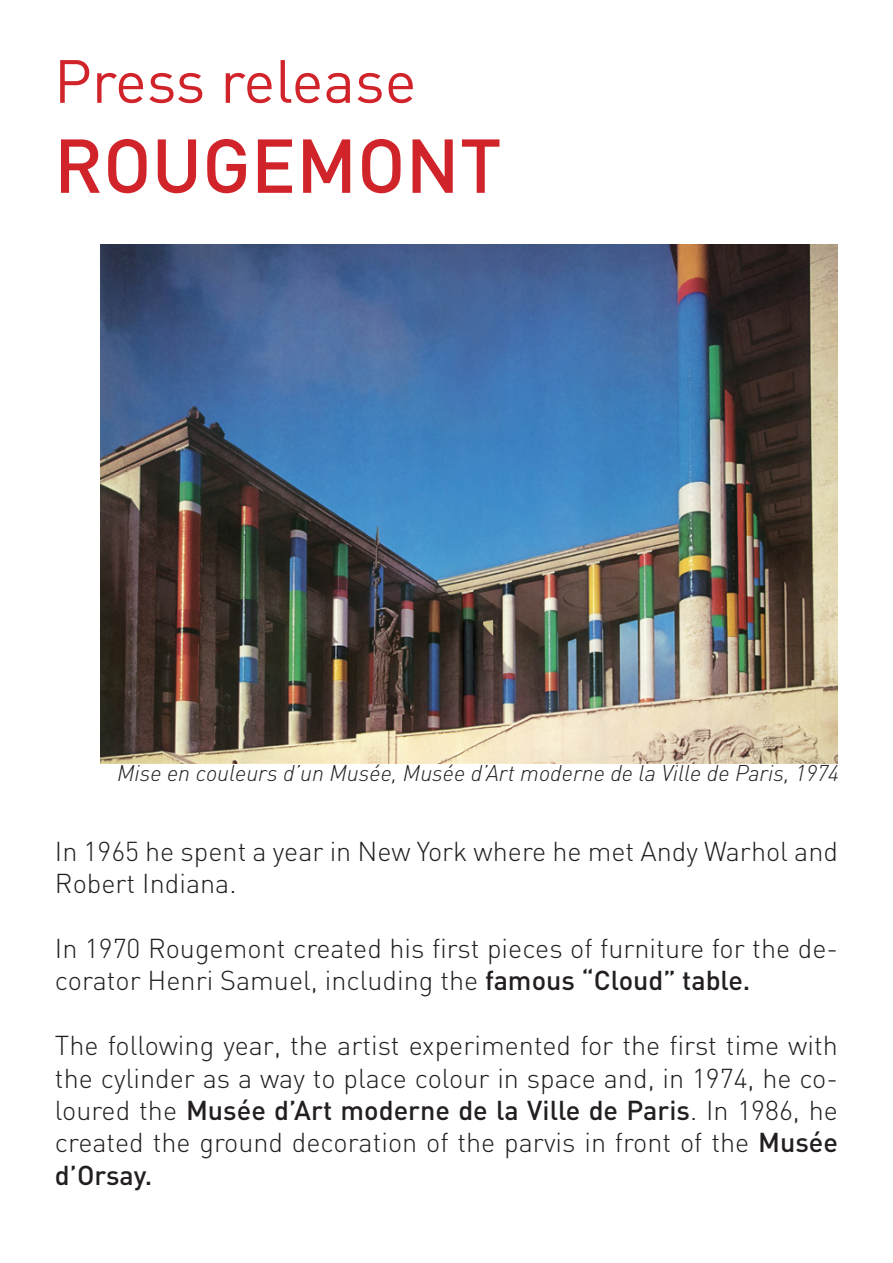
<style>
.page{position:relative;width:893px;height:1263px;background:#fff}
.page>*{position:absolute;margin:0;border:0;box-sizing:border-box;transform-origin:0 0}
.t1{font:500 75px "DIN";color:#d1232a}
.t2{font:60px "DIN";color:#d1232a}
.t3{font:300 27px/32.4px "DIN";color:#231f20}
.t4{font:italic 300 22.5px "DIN";color:#231f20}
.s1{font-weight:500}
</style>
<div class="page">
<img style="left:101px;top:244px;width:736px;height:519px">
<p class="t2" style="left:54px;top:44px;width:364px">Press release</p>
<p class="t1" style="left:54px;top:118px;width:449px">ROUGEMONT</p>
<p class="t4" style="left:117px;top:759px;width:723px">Mise en couleurs d’un Musée, Musée d’Art moderne de la Ville de Paris, 1974</p>
<p class="t3" style="left:55px;top:834px;width:785px">In 1965 he spent a year in New York where he met Andy Warhol and<br>Robert Indiana.</p>
<p class="t3" style="left:55px;top:932px;width:785px">In 1970 Rougemont created his first pieces of furniture for the de&shy;corator Henri Samuel, including the <span class="s1">famous “Cloud” table.</span></p>
<p class="t3" style="left:55px;top:1029px;width:785px;text-align:justify">The following year, the artist experimented for the first time with the cylinder as a way to place colour in space and, in 1974, he co&shy;loured the <span class="s1">Musée d’Art moderne de la Ville de Paris</span>. In 1986, he created the ground decoration of the parvis in front of the <span class="s1">Musée d’Orsay.</span></p>
</div>
